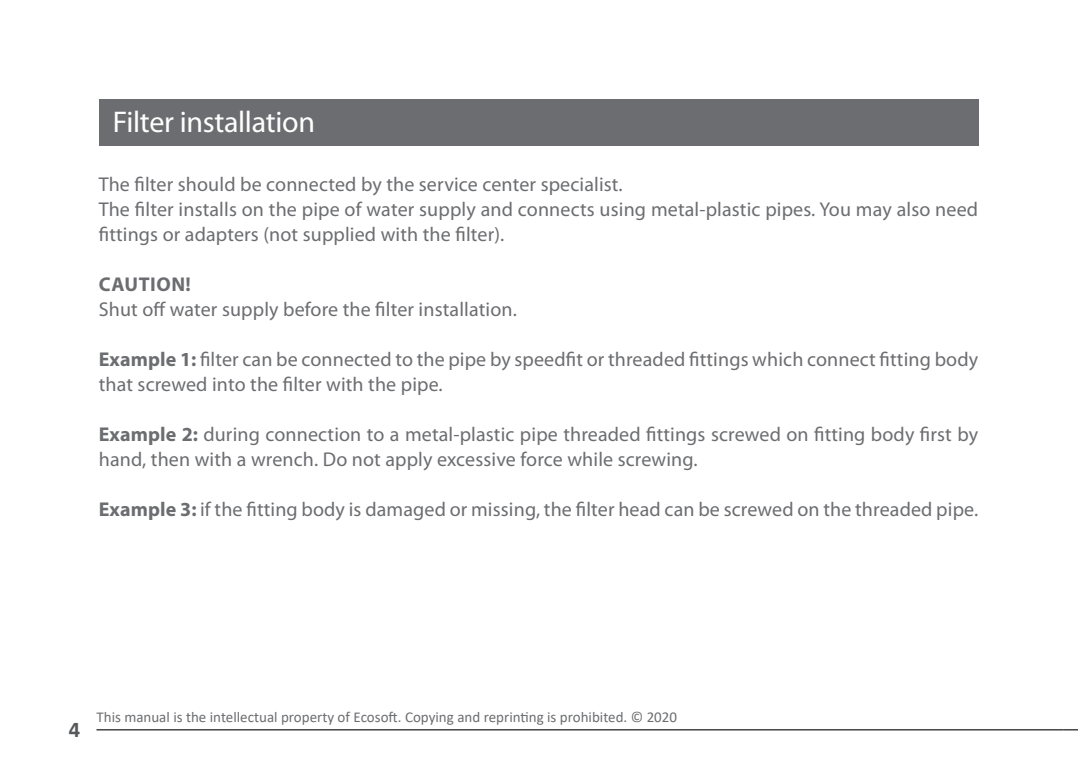
<style>
.page{position:relative;width:1078px;height:773px;background:#fff}
.page>*{position:absolute;margin:0;border:0;box-sizing:border-box;transform-origin:0 0}
.t1{font:30px "Myriad Pro";letter-spacing:-.01em;color:#fff}
.t2{font:700 22.5px "Calibri";color:#57585a}
.t3{font:20px/25px "Myriad Pro";letter-spacing:.005em;color:#6c6d70}
.t4{font:700 20px "Myriad Pro";letter-spacing:.025em;color:#6c6d70}
.t5{font:15px "Calibri";color:#6c6d70}
.s1{font-weight:700}
</style>
<div class="page">
<svg style="left:1063px;top:729px;width:14px;height:1px"></svg>
<hr style="left:96px;top:729px;width:967px;height:1px;background:#231f20">
<div style="left:99px;top:100px;width:879px;height:46px;background:#6c6d70"></div>
<p class="t1" style="left:113px;top:103px;width:203px">Filter installation</p>
<p class="t3" style="left:99px;top:171px;width:525px">The filter should be connected by the service center specialist.</p>
<p class="t3" style="left:99px;top:196px;width:880px">The filter installs on the pipe of water supply and connects using metal-plastic pipes. You may also need fittings or adapters (not supplied with the filter).</p>
<p class="t4" style="left:99px;top:271px;width:93px">CAUTION!</p>
<p class="t3" style="left:99px;top:296px;width:419px">Shut off water supply before the filter installation.</p>
<p class="t3" style="left:99px;top:346px;width:880px"><span class="s1">Example 1:</span> filter can be connected to the pipe by speedfit or threaded fittings which connect fitting body that screwed into the filter with the pipe.</p>
<p class="t3" style="left:99px;top:421px;width:880px"><span class="s1">Example 2:</span> during connection to a metal-plastic pipe threaded fittings screwed on fitting body first by hand, then with a wrench. Do not apply excessive force while screwing.</p>
<p class="t3" style="left:99px;top:496px;width:880px"><span class="s1">Example 3:</span> if the fitting body is damaged or missing, the filter head can be screwed on the threaded pipe.</p>
<p class="t2" style="left:69px;top:713px;width:13px">4</p>
<p class="t5" style="left:96px;top:706px;width:582px">This manual is the intellectual property of Ecosoft. Copying and reprinting is prohibited. © 2020</p>
</div>
